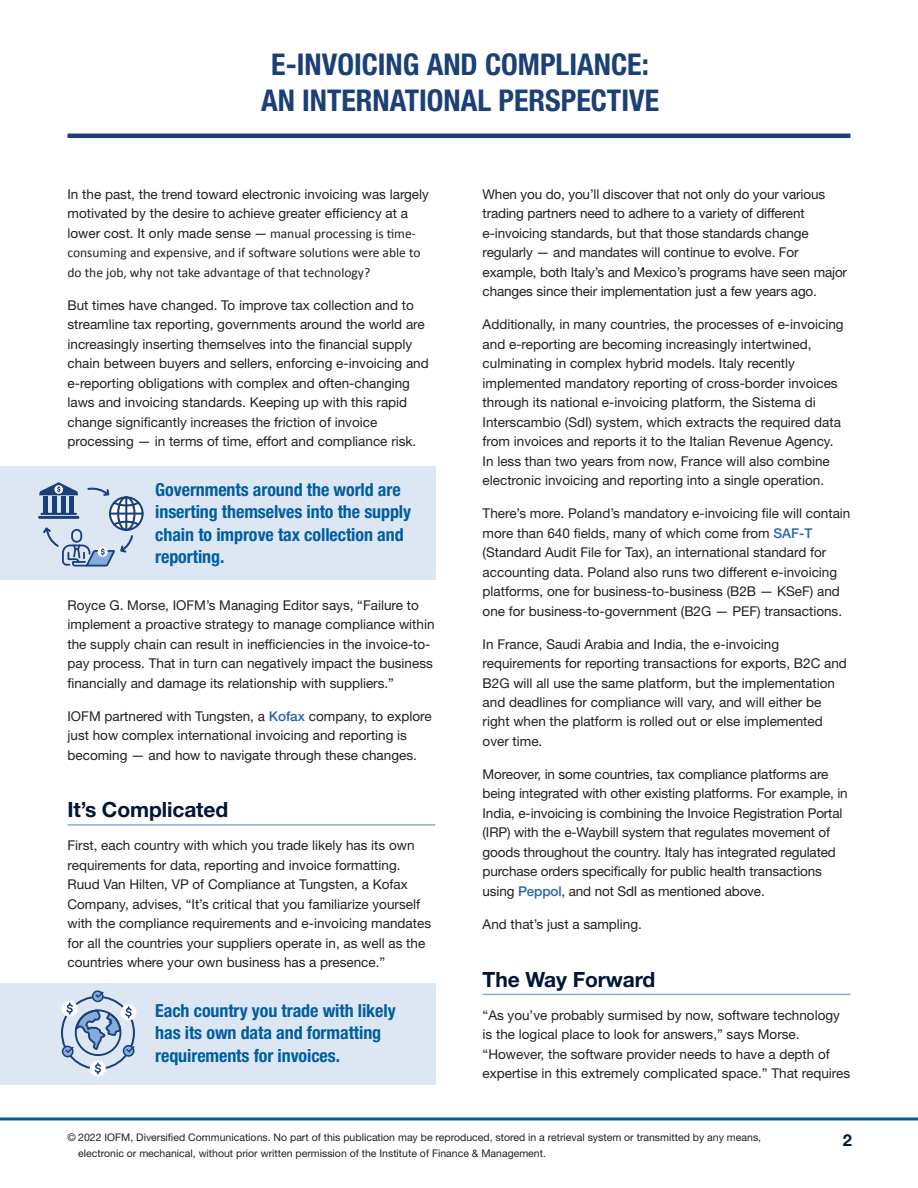
<style>
.page{position:relative;width:918px;height:1188px;background:#fff}
.page>*{position:absolute;margin:0;border:0;box-sizing:border-box;transform-origin:0 0}
.t1{font:700 condensed 30px/36px "Helvetica Neue LT Std";color:#1b3f77;text-align:center}
.t2{font:700 21px "Helvetica Neue LT Std";letter-spacing:-.005em;color:#001537}
.t3{font:700 condensed 18px/22.5px "Helvetica Neue LT Std";letter-spacing:-.005em;color:#005e9e}
.t4{font:700 16.5px "Helvetica Neue LT Std";color:#001537}
.t5{font:13.5px/19.5px "Helvetica Neue LT Std";color:#231f20}
.t6{font:13.5px/19.5px "Calibri";color:#231f20}
.t7{font:10.5px/15px "Helvetica Neue LT Std";color:#231f20}
.s1{font-family:"Calibri"}
.s2{font-weight:500;color:#2865b1}
</style>
<div class="page">
<hr style="left:68px;top:134px;width:782px;height:4px;background:#1b3f77">
<hr style="left:0;top:1118px;width:918px;height:2px;background:#005e9e">
<div style="left:0;top:983px;width:435px;height:101px;background:#dde7f4"></div>
<div style="left:0;top:466px;width:435px;height:114px;background:#dde7f4"></div>
<hr style="left:68px;top:824px;width:367px;height:2px;background:#86acda">
<hr style="left:483px;top:994px;width:367px;height:1px;background:#86acda">
<svg style="left:39px;top:482px;width:105px;height:85px"></svg>
<div style="left:75px;top:1009px;width:46px;height:47px;border:2px solid #1b3f77;border-radius:50%"></div>
<div style="left:92px;top:990px;width:12px;height:12px;border:2px solid #1b3f77;border-radius:50%"></div>
<div style="left:123px;top:1046px;width:11px;height:10px;background:#86acda;border-radius:50%"></div>
<div style="left:123px;top:1045px;width:12px;height:12px;border:2px solid #1b3f77;border-radius:50%"></div>
<div style="left:63px;top:1046px;width:10px;height:11px;background:#86acda;border-radius:50%"></div>
<div style="left:62px;top:1046px;width:12px;height:11px;border:2px solid #1b3f77;border-radius:50%"></div>
<div style="left:62px;top:1001px;width:16px;height:16px;background:#fff;border-radius:50%"></div>
<div style="left:90px;top:1061px;width:16px;height:16px;background:#fff;border-radius:50%"></div>
<svg style="left:94px;top:1063px;width:7px;height:11px"></svg>
<svg style="left:120px;top:1004px;width:17px;height:17px"></svg>
<svg style="left:65px;top:991px;width:70px;height:62px"></svg>
<h1 class="t1" style="left:261px;top:46px;width:400px">E-INVOICING AND COMPLIANCE:<br>AN INTERNATIONAL PERSPECTIVE</h1>
<p class="t5" style="left:68px;top:184px;width:363px">In the past, the trend toward electronic invoicing was largely motivated by the desire to achieve greater efficiency at a lower cost. It only made sense <span class="s1">— manual processing is time-</span></p>
<p class="t6" style="left:68px;top:243px;width:355px">consuming and expensive, and if software solutions were able to do the job, why not take advantage of that technology?</p>
<p class="t5" style="left:68px;top:295px;width:363px">But times have changed. To improve tax collection and to streamline tax reporting, governments around the world are increasingly inserting themselves into the financial supply chain between buyers and sellers, enforcing e-invoicing and e-reporting obligations with complex and often-changing laws and invoicing standards. Keeping up with this rapid change significantly increases the friction of invoice processing — in terms of time, effort and compliance risk.</p>
<h3 class="t3" style="left:155px;top:478px;width:257px">Governments around the world are inserting themselves into the supply chain to improve tax collection and reporting.</h3>
<p class="t5" style="left:68px;top:595px;width:369px">Royce G. Morse, IOFM’s Managing Editor says, “Failure to implement a proactive strategy to manage compliance within the supply chain can result in inefficiencies in the invoice-to&shy;pay process. That in turn can negatively impact the business financially and damage its relationship with suppliers.”</p>
<p class="t5" style="left:68px;top:706px;width:366px">IOFM partnered with Tungsten, a <span class="s2">Kofax</span> company, to explore just how complex international invoicing and reporting is becoming — and how to navigate through these changes.</p>
<h2 class="t2" style="left:68px;top:797px;width:162px">It’s Complicated</h2>
<p class="t5" style="left:68px;top:836px;width:365px">First, each country with which you trade likely has its own requirements for data, reporting and invoice formatting.<br>Ruud Van Hilten, VP of Compliance at Tungsten, a Kofax Company, advises, “It’s critical that you familiarize yourself with the compliance requirements and e-invoicing mandates for all the countries your suppliers operate in, as well as the countries where your own business has a presence.”</p>
<h3 class="t3" style="left:155px;top:999px;width:242px">Each country you trade with likely has its own data and formatting requirements for invoices.</h3>
<p class="t5" style="left:483px;top:184px;width:366px">When you do, you’ll discover that not only do your various trading partners need to adhere to a variety of different e-invoicing standards, but that those standards change regularly — and mandates will continue to evolve. For example, both Italy’s and Mexico’s programs have seen major changes since their implementation just a few years ago.</p>
<p class="t5" style="left:483px;top:314px;width:363px">Additionally, in many countries, the processes of e-invoicing and e-reporting are becoming increasingly intertwined, culminating in complex hybrid models. Italy recently implemented mandatory reporting of cross-border invoices through its national e-invoicing platform, the Sistema di Interscambio (SdI) system, which extracts the required data from invoices and reports it to the Italian Revenue Agency.<br>In less than two years from now, France will also combine electronic invoicing and reporting into a single operation.</p>
<p class="t5" style="left:483px;top:503px;width:369px">There’s more. Poland’s mandatory e-invoicing file will contain more than 640 fields, many of which come from <span class="s2">SAF-T </span>(Standard Audit File for Tax), an international standard for accounting data. Poland also runs two different e-invoicing platforms, one for business-to-business (B2B — KSeF) and one for business-to-government (B2G — PEF) transactions.</p>
<p class="t5" style="left:483px;top:634px;width:366px">In France, Saudi Arabia and India, the e-invoicing requirements for reporting transactions for exports, B2C and B2G will all use the same platform, but the implementation and deadlines for compliance will vary, and will either be right when the platform is rolled out or else implemented over time.</p>
<p class="t5" style="left:483px;top:764px;width:367px">Moreover, in some countries, tax compliance platforms are being integrated with other existing platforms. For example, in India, e-invoicing is combining the Invoice Registration Portal (IRP) with the e-Waybill system that regulates movement of goods throughout the country. Italy has integrated regulated purchase orders specifically for public health transactions using <span class="s2">Peppol</span>, and not SdI as mentioned above.</p>
<p class="t5" style="left:483px;top:914px;width:161px">And that’s just a sampling.</p>
<h2 class="t2" style="left:483px;top:966px;width:174px">The Way Forward</h2>
<p class="t5" style="left:483px;top:1005px;width:369px">“As you’ve probably surmised by now, software technology is the logical place to look for answers,” says Morse. “However, the software provider needs to have a depth of expertise in this extremely complicated space.” That requires</p>
<p class="t7" style="left:78px;top:1130px;width:684px;text-indent:-11px">© 2022 IOFM, Diversified Communications. No part of this publication may be reproduced, stored in a retrieval system or transmitted by any means, electronic or mechanical, without prior written permission of the Institute of Finance &amp; Management.</p>
<p class="t4" style="left:843px;top:1130px;width:11px">2</p>
</div>
